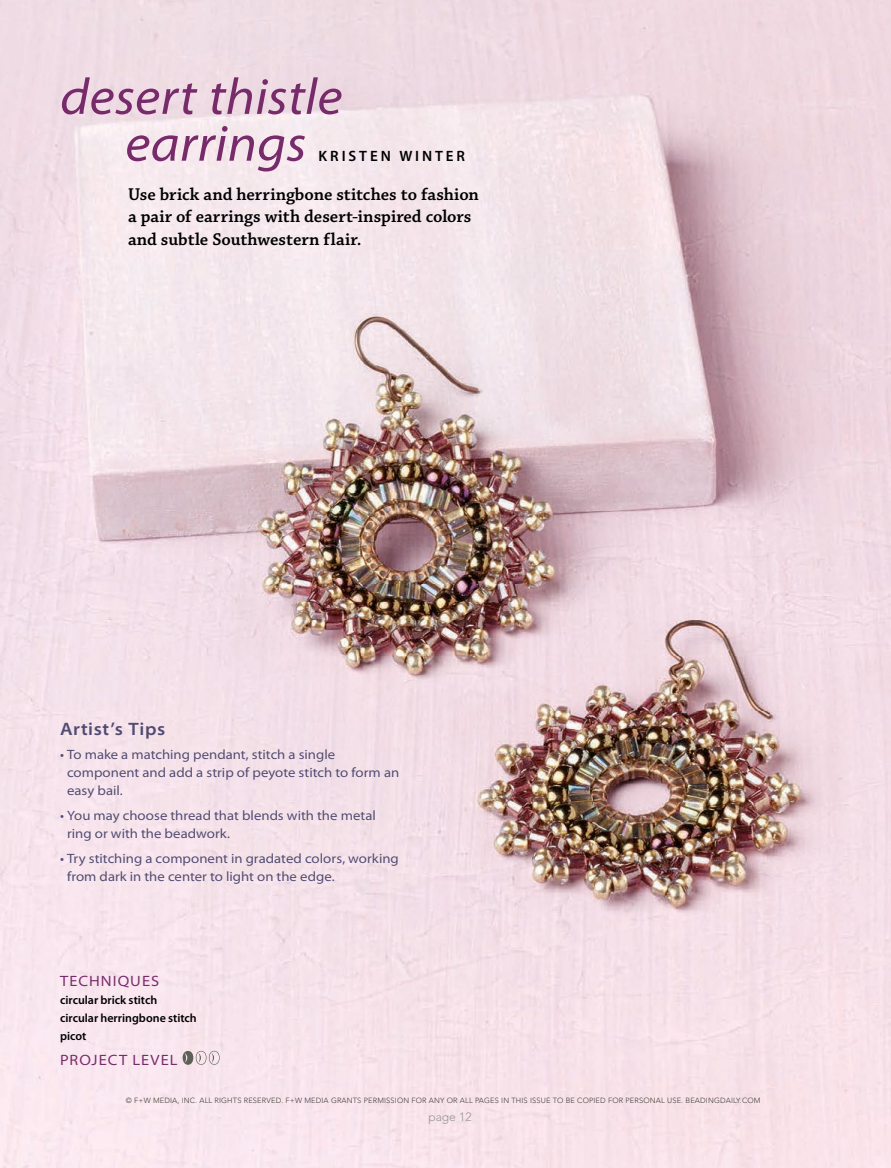
<style>
.page{position:relative;width:891px;height:1168px;background:#fff}
.page>*{position:absolute;margin:0;border:0;box-sizing:border-box;transform-origin:0 0}
.t1{font:italic semi-expanded 51px/46.8px "Myriad Pro";color:#782b6b;text-align:center}
.t2{font:600 18px/22.5px "Chaparral Pro";color:#000}
.t3{font:600 semi-expanded 18px "Myriad Pro";letter-spacing:.035em;color:#504b72}
.t4{font:semi-expanded 15px "Myriad Pro";letter-spacing:.07em;color:#782b6b}
.t5{font:600 15px "Myriad Pro";letter-spacing:.195em;color:#000}
.t6{font:semi-expanded 13.5px/18px "Myriad Pro";color:#504b72}
.t7{font:600 12px/17.9px "Myriad Pro";color:#000}
.t8{font:300 12px "Avenir LT Std";color:#939598}
.t9{font:300 7.5px "Avenir LT Std";letter-spacing:.02em;color:#433e3c}
</style>
<div class="page">
<img style="left:0;top:0;width:891px;height:1168px">
<svg style="left:183px;top:1051px;width:37px;height:14px"></svg>
<h1 class="t1" style="left:60px;top:72px;width:284px">desert thistle earrings</h1>
<p class="t5" style="left:318px;top:146px;width:148px">KRISTEN WINTER</p>
<h2 class="t2" style="left:128px;top:183px;width:353px">Use brick and herringbone stitches to fashion a pair of earrings with desert-inspired colors and subtle Southwestern flair.</h2>
<h2 class="t3" style="left:60px;top:717px;width:107px">Artist’s Tips</h2>
<p class="t6" style="left:67px;top:745px;width:334px;text-indent:-7px">• To make a matching pendant, stitch a single component and add a strip of peyote stitch to form an easy bail.</p>
<p class="t6" style="left:67px;top:806px;width:310px;text-indent:-7px">• You may choose thread that blends with the metal ring or with the beadwork.</p>
<p class="t6" style="left:67px;top:849px;width:333px;text-indent:-7px">• Try stitching a component in gradated colors, working from dark in the center to light on the edge.</p>
<p class="t4" style="left:60px;top:971px;width:101px">TECHNIQUES</p>
<p class="t7" style="left:60px;top:991px;width:138px">circular brick stitch circular herringbone stitch picot</p>
<p class="t4" style="left:60px;top:1050px;width:119px">PROJECT LEVEL</p>
<p class="t9" style="left:126px;top:1096px;width:636px">© F+W MEDIA, INC. ALL RIGHTS RESERVED. F+W MEDIA GRANTS PERMISSION FOR ANY OR ALL PAGES IN THIS ISSUE TO BE COPIED FOR PERSONAL USE. BEADINGDAILY.COM</p>
<p class="t8" style="left:428px;top:1109px;width:45px">page 12</p>
</div>
